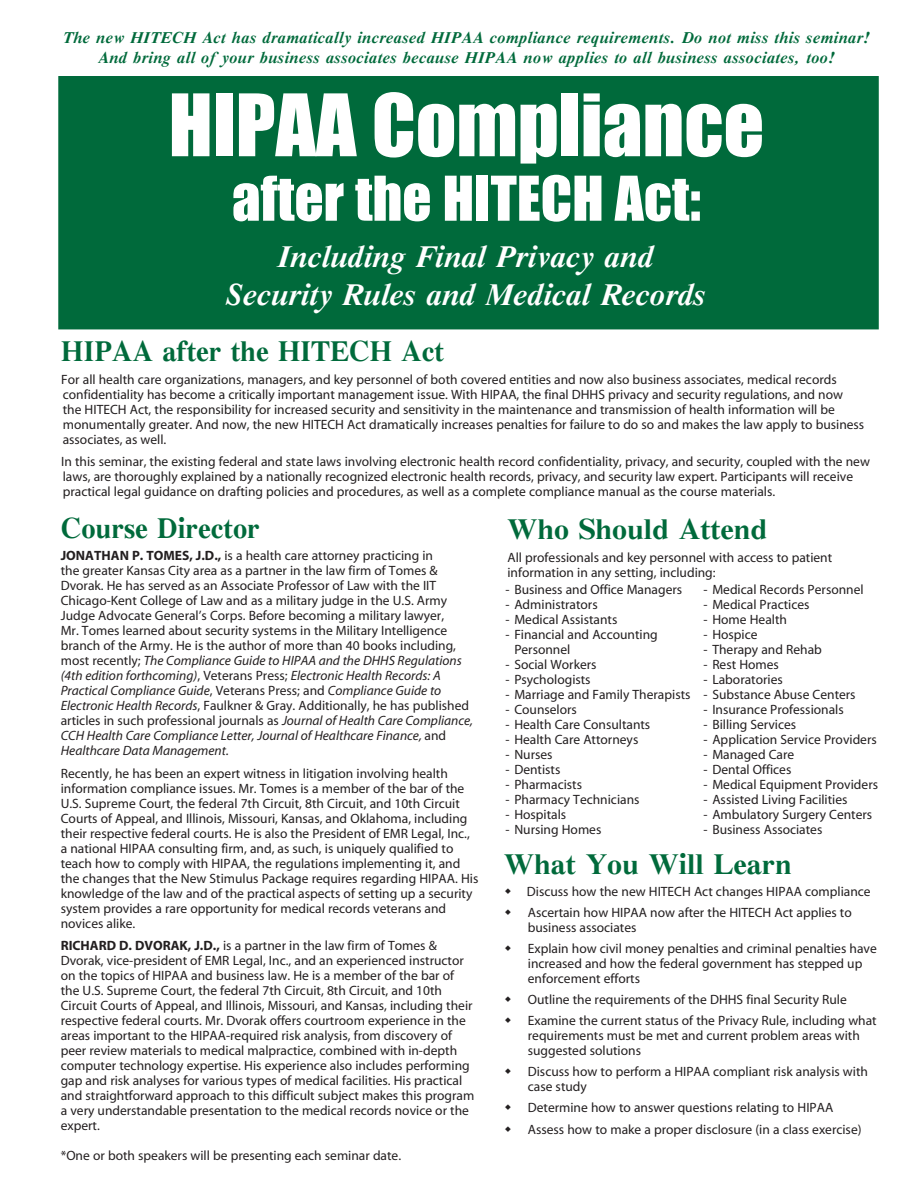
<style>
.page{position:relative;width:918px;height:1188px;background:#fff}
.page>*{position:absolute;margin:0;border:0;box-sizing:border-box;transform-origin:0 0}
.t1{font:79.5px "Impact";color:#fff}
.t2{font:57px "Impact";color:#fff}
.t3{font:italic 700 31.5px/37.5px "Pc Tennessee";color:#fff;text-align:center}
.t4{font:700 30px "Pc Tennessee";color:#006a3b;scale:.95 1}
.t5{font:700 30px "Pc Tennessee";color:#006a3b}
.t6{font:italic 700 16.5px/19.5px "Pc Tennessee";letter-spacing:.02em;color:#006a3b;text-align:center}
.t7{font:13.5px/15px "Myriad";color:#231f20}
.s1{font-weight:700}
.s2{font-style:italic}
</style>
<div class="page">
<div style="left:58px;top:76px;width:821px;height:253px;background:#006a3b"></div>
<p class="t6" style="left:63px;top:28px;width:808px">The new HITECH Act has dramatically increased HIPAA compliance requirements. Do not miss this seminar!<br>And bring all of your business associates because HIPAA now applies to all business associates, too!</p>
<h1 class="t1" style="left:169px;top:63px;width:597px">HIPAA Compliance</h1>
<h2 class="t2" style="left:232px;top:154px;width:470px">after the HITECH Act:</h2>
<h3 class="t3" style="left:226px;top:238px;width:482px">Including Final Privacy and<br>Security Rules and Medical Records</h3>
<h3 class="t4" style="left:61px;top:333px;width:404px">HIPAA after the HITECH Act</h3>
<p class="t7" style="left:61px;top:372px;width:804px">For all health care organizations, managers, and key personnel of both covered entities and now also business associates, medical records confidentiality has become a critically important management issue. With HIPAA, the final DHHS privacy and security regulations, and now<br>the HITECH Act, the responsibility for increased security and sensitivity in the maintenance and transmission of health information will be monumentally greater. And now, the new HITECH Act dramatically increases penalties for failure to do so and makes the law apply to business associates, as well.</p>
<p class="t7" style="left:61px;top:455px;width:810px">In this seminar, the existing federal and state laws involving electronic health record confidentiality, privacy, and security, coupled with the new laws, are thoroughly explained by a nationally recognized electronic health records, privacy, and security law expert. Participants will receive practical legal guidance on drafting policies and procedures, as well as a complete compliance manual as the course materials.</p>
<h3 class="t4" style="left:61px;top:510px;width:211px">Course Director</h3>
<p class="t7" style="left:61px;top:549px;width:414px"><span class="s1">JONATHAN P. TOMES, J.D.,</span> is a health care attorney practicing in<br>the greater Kansas City area as a partner in the law firm of Tomes &amp; Dvorak. He has served as an Associate Professor of Law with the IIT Chicago-Kent College of Law and as a military judge in the U.S. Army Judge Advocate General’s Corps. Before becoming a military lawyer,<br>Mr. Tomes learned about security systems in the Military Intelligence branch of the Army. He is the author of more than 40 books including, most recently; <span class="s2">The Compliance Guide to HIPAA and the DHHS Regulations (4th edition forthcoming)</span>, Veterans Press; <span class="s2">Electronic Health Records: A Practical Compliance Guide</span>, Veterans Press; and <span class="s2">Compliance Guide to Electronic Health Records</span>, Faulkner &amp; Gray. Additionally, he has published articles in such professional journals as <span class="s2">Journal of Health Care Compliance, CCH Health Care Compliance Letter, Journal of Healthcare Finance,</span> and <span class="s2">Healthcare Data Management.</span></p>
<p class="t7" style="left:61px;top:766px;width:419px">Recently, he has been an expert witness in litigation involving health information compliance issues. Mr. Tomes is a member of the bar of the U.S. Supreme Court, the federal 7th Circuit, 8th Circuit, and 10th Circuit Courts of Appeal, and Illinois, Missouri, Kansas, and Oklahoma, including their respective federal courts. He is also the President of EMR Legal, Inc., a national HIPAA consulting firm, and, as such, is uniquely qualified to teach how to comply with HIPAA, the regulations implementing it, and the changes that the New Stimulus Package requires regarding HIPAA. His knowledge of the law and of the practical aspects of setting up a security system provides a rare opportunity for medical records veterans and novices alike.</p>
<p class="t7" style="left:61px;top:939px;width:415px"><span class="s1">RICHARD D. DVORAK, J.D.,</span> is a partner in the law firm of Tomes &amp; Dvorak, vice-president of EMR Legal, Inc., and an experienced instructor on the topics of HIPAA and business law. He is a member of the bar of the U.S. Supreme Court, the federal 7th Circuit, 8th Circuit, and 10th Circuit Courts of Appeal, and Illinois, Missouri, and Kansas, including their respective federal courts. Mr. Dvorak offers courtroom experience in the areas important to the HIPAA-required risk analysis, from discovery of peer review materials to medical malpractice, combined with in-depth computer technology expertise. His experience also includes performing gap and risk analyses for various types of medical facilities. His practical and straightforward approach to this difficult subject makes this program a very understandable presentation to the medical records novice or the expert.</p>
<p class="t7" style="left:61px;top:1149px;width:342px">*One or both speakers will be presenting each seminar date.</p>
<h3 class="t5" style="left:507px;top:511px;width:261px">Who Should Attend</h3>
<p class="t7" style="left:507px;top:550px;width:326px">All professionals and key personnel with access to patient information in any setting, including:</p>
<p class="t7" style="left:506px;top:583px;width:178px">- Business and Office Managers</p>
<p class="t7" style="left:506px;top:598px;width:94px">- Administrators</p>
<p class="t7" style="left:506px;top:613px;width:113px">- Medical Assistants</p>
<p class="t7" style="left:514px;top:628px;width:145px;text-indent:-9px">- Financial and Accounting<br>Personnel</p>
<p class="t7" style="left:505px;top:658px;width:93px">- Social Workers</p>
<p class="t7" style="left:505px;top:673px;width:87px">- Psychologists</p>
<p class="t7" style="left:505px;top:688px;width:187px">- Marriage and Family Therapists</p>
<p class="t7" style="left:505px;top:703px;width:73px">- Counselors</p>
<p class="t7" style="left:505px;top:718px;width:146px">- Health Care Consultants</p>
<p class="t7" style="left:505px;top:733px;width:134px">- Health Care Attorneys</p>
<p class="t7" style="left:505px;top:748px;width:49px">- Nurses</p>
<p class="t7" style="left:505px;top:763px;width:56px">- Dentists</p>
<p class="t7" style="left:505px;top:778px;width:78px">- Pharmacists</p>
<p class="t7" style="left:505px;top:793px;width:136px">- Pharmacy Technicians</p>
<p class="t7" style="left:505px;top:808px;width:62px">- Hospitals</p>
<p class="t7" style="left:505px;top:823px;width:97px">- Nursing Homes</p>
<p class="t7" style="left:704px;top:583px;width:162px">- Medical Records Personnel</p>
<p class="t7" style="left:704px;top:598px;width:108px">- Medical Practices</p>
<p class="t7" style="left:704px;top:613px;width:85px">- Home Health</p>
<p class="t7" style="left:704px;top:628px;width:56px">- Hospice</p>
<p class="t7" style="left:704px;top:643px;width:120px">- Therapy and Rehab</p>
<p class="t7" style="left:704px;top:658px;width:77px">- Rest Homes</p>
<p class="t7" style="left:704px;top:673px;width:81px">- Laboratories</p>
<p class="t7" style="left:704px;top:688px;width:154px">- Substance Abuse Centers</p>
<p class="t7" style="left:704px;top:703px;width:142px">- Insurance Professionals</p>
<p class="t7" style="left:704px;top:718px;width:94px">- Billing Services</p>
<p class="t7" style="left:704px;top:733px;width:175px">- Application Service Providers</p>
<p class="t7" style="left:704px;top:748px;width:92px">- Managed Care</p>
<p class="t7" style="left:704px;top:763px;width:89px">- Dental Offices</p>
<p class="t7" style="left:704px;top:778px;width:176px">- Medical Equipment Providers</p>
<p class="t7" style="left:704px;top:793px;width:146px">- Assisted Living Facilities</p>
<p class="t7" style="left:704px;top:808px;width:170px">- Ambulatory Surgery Centers</p>
<p class="t7" style="left:704px;top:823px;width:120px">- Business Associates</p>
<h3 class="t5" style="left:504px;top:846px;width:289px">What You Will Learn</h3>
<p class="t7" style="left:527px;top:882px;width:345px;line-height:21px">Discuss how the new HITECH Act changes HIPAA compliance<br>Ascertain how HIPAA now after the HITECH Act applies to</p>
<p class="t7" style="left:528px;top:918px;width:350px;line-height:21px">business associates<br>Explain how civil money penalties and criminal penalties have</p>
<p class="t7" style="left:528px;top:957px;width:336px">increased and how the federal government has stepped up enforcement efforts</p>
<p class="t7" style="left:528px;top:990px;width:350px;line-height:21px">Outline the requirements of the DHHS final Security Rule<br>Examine the current status of the Privacy Rule, including what</p>
<p class="t7" style="left:528px;top:1029px;width:334px">requirements must be met and current problem areas with suggested solutions</p>
<p class="t7" style="left:528px;top:1065px;width:342px">Discuss how to perform a HIPAA compliant risk analysis with case study</p>
<p class="t7" style="left:528px;top:1098px;width:335px;line-height:21px">Determine how to answer questions relating to HIPAA<br>Assess how to make a proper disclosure (in a class exercise)</p>
</div>
